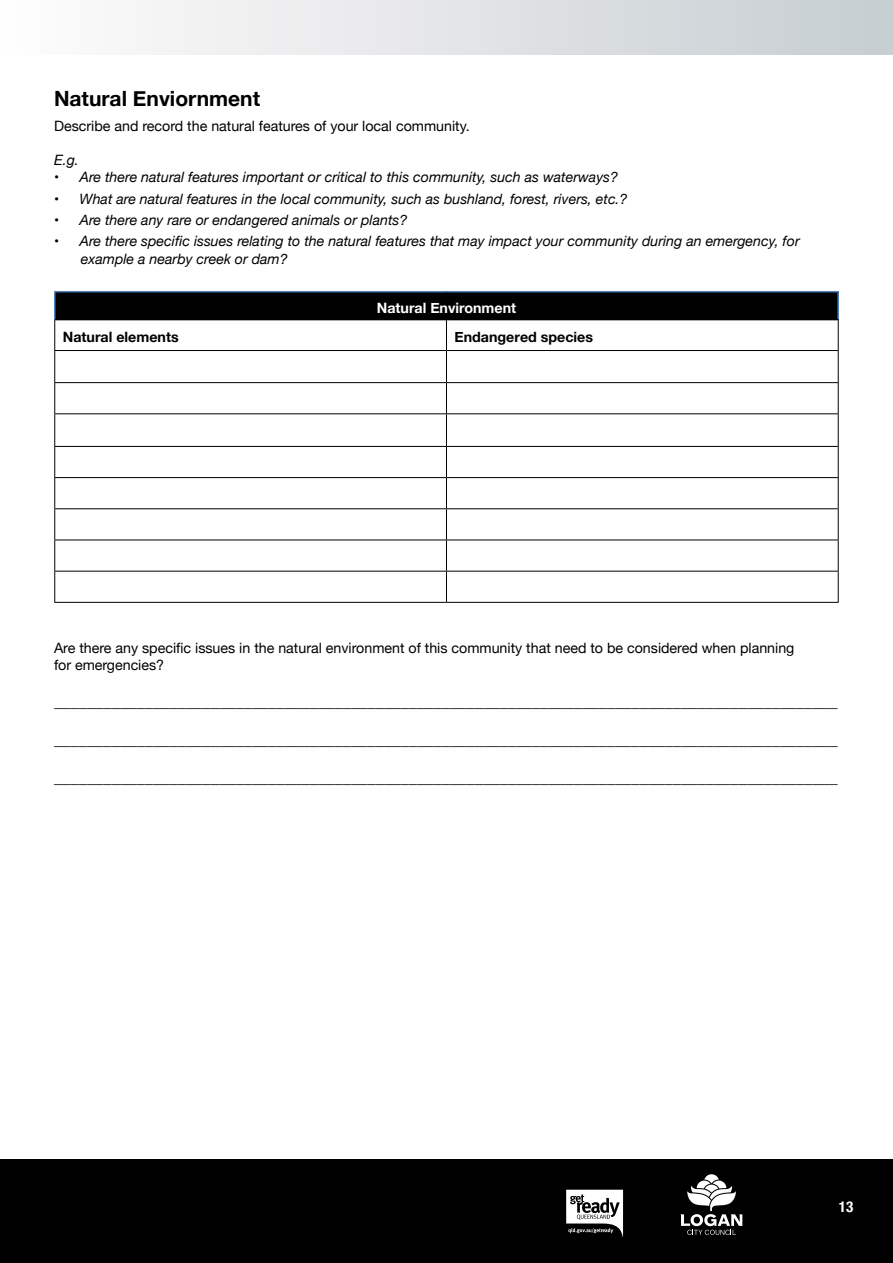
<style>
.page{position:relative;width:893px;height:1263px;background:#fff}
.page>*{position:absolute;margin:0;border:0;box-sizing:border-box;transform-origin:0 0}
.t1{font:700 21px "Helvetica Neue";color:#000}
.t2{font:16.5px "Helvetica Neue";color:#000}
.t3{font:700 condensed 15px "Helvetica Neue";color:#fff}
.t4{font:italic 14.25px/17.1px "Helvetica Neue";color:#000}
.t5{font:14.25px/17.1px "Helvetica Neue";color:#000}
.t6{font:700 14.25px "Helvetica Neue";color:#fff}
.t7{font:700 14.25px "Helvetica Neue LT Std";color:#000}
.t8{font:700 14.25px "Helvetica Neue";color:#000}
.s1{font-style:normal}
.s2{font-family:"Helvetica Neue"}
</style>
<div class="page">
<div style="left:0;top:1159px;width:893px;height:104px;background:#000"></div>
<div style="left:0;top:0;width:893px;height:54px;background:linear-gradient(to right,#fffdfe,#c6cdd2)"></div>
<hr style="left:0;top:0;width:1px;height:54px;background:#fff">
<div style="left:55px;top:292px;width:783px;height:28px;background:#000"></div>
<hr style="left:54px;top:291px;width:392px;height:1px;background:#4f81bd">
<hr style="left:54px;top:292px;width:2px;height:27px;background:#4f81bd">
<hr style="left:446px;top:291px;width:393px;height:1px;background:#4f81bd">
<hr style="left:837px;top:292px;width:2px;height:27px;background:#4f81bd">
<hr style="left:54px;top:319px;width:392px;height:1px;background:#000">
<hr style="left:446px;top:319px;width:393px;height:1px;background:#000">
<hr style="left:54px;top:350px;width:392px;height:1px;background:#000">
<hr style="left:446px;top:350px;width:393px;height:1px;background:#000">
<hr style="left:54px;top:382px;width:392px;height:1px;background:#000">
<hr style="left:446px;top:382px;width:393px;height:1px;background:#000">
<hr style="left:54px;top:413px;width:392px;height:1px;background:#000">
<hr style="left:446px;top:413px;width:393px;height:1px;background:#000">
<hr style="left:54px;top:446px;width:392px;height:1px;background:#000">
<hr style="left:446px;top:446px;width:393px;height:1px;background:#000">
<hr style="left:54px;top:477px;width:392px;height:1px;background:#000">
<hr style="left:446px;top:477px;width:393px;height:1px;background:#000">
<hr style="left:54px;top:508px;width:392px;height:1px;background:#000">
<hr style="left:446px;top:508px;width:393px;height:1px;background:#000">
<hr style="left:54px;top:540px;width:392px;height:1px;background:#000">
<hr style="left:446px;top:540px;width:393px;height:1px;background:#000">
<hr style="left:54px;top:571px;width:392px;height:1px;background:#000">
<hr style="left:446px;top:571px;width:393px;height:1px;background:#000">
<hr style="left:54px;top:602px;width:392px;height:1px;background:#000">
<hr style="left:446px;top:602px;width:393px;height:1px;background:#000">
<hr style="left:54px;top:320px;width:1px;height:30px;background:#000">
<hr style="left:54px;top:351px;width:1px;height:31px;background:#000">
<hr style="left:54px;top:383px;width:1px;height:30px;background:#000">
<hr style="left:54px;top:414px;width:1px;height:32px;background:#000">
<hr style="left:54px;top:447px;width:1px;height:30px;background:#000">
<hr style="left:54px;top:478px;width:1px;height:30px;background:#000">
<hr style="left:54px;top:509px;width:1px;height:31px;background:#000">
<hr style="left:54px;top:540px;width:1px;height:31px;background:#000">
<hr style="left:54px;top:571px;width:1px;height:31px;background:#000">
<hr style="left:446px;top:320px;width:1px;height:30px;background:#000">
<hr style="left:838px;top:320px;width:1px;height:30px;background:#000">
<hr style="left:446px;top:351px;width:1px;height:31px;background:#000">
<hr style="left:838px;top:351px;width:1px;height:31px;background:#000">
<hr style="left:446px;top:383px;width:1px;height:30px;background:#000">
<hr style="left:838px;top:383px;width:1px;height:30px;background:#000">
<hr style="left:446px;top:414px;width:1px;height:32px;background:#000">
<hr style="left:838px;top:414px;width:1px;height:32px;background:#000">
<hr style="left:446px;top:447px;width:1px;height:30px;background:#000">
<hr style="left:838px;top:447px;width:1px;height:30px;background:#000">
<hr style="left:446px;top:478px;width:1px;height:30px;background:#000">
<hr style="left:838px;top:478px;width:1px;height:30px;background:#000">
<hr style="left:446px;top:509px;width:1px;height:31px;background:#000">
<hr style="left:838px;top:509px;width:1px;height:31px;background:#000">
<hr style="left:446px;top:540px;width:1px;height:31px;background:#000">
<hr style="left:838px;top:540px;width:1px;height:31px;background:#000">
<hr style="left:446px;top:571px;width:1px;height:31px;background:#000">
<hr style="left:838px;top:571px;width:1px;height:31px;background:#000">
<svg style="left:680px;top:1174px;width:62px;height:61px"></svg>
<svg style="left:566px;top:1190px;width:57px;height:47px"></svg>
<h3 class="t1" style="left:54px;top:82px;width:208px">Natural Enviornment</h3>
<p class="t5" style="left:54px;top:118px;width:417px">Describe and record the natural features of your local community.</p>
<p class="t4" style="left:54px;top:153px;width:26px">E.g.</p>
<p class="t4" style="left:54px;top:170px;width:565px"><span class="s1">•</span> Are there natural features important or critical to this community, such as waterways?</p>
<p class="t4" style="left:54px;top:191px;width:575px"><span class="s1">•</span> What are natural features in the local community, such as bushland, forest, rivers, etc.?</p>
<p class="t4" style="left:54px;top:212px;width:355px"><span class="s1">•</span> Are there any rare or endangered animals or plants?</p>
<p class="t4" style="left:81px;top:234px;width:720px;text-indent:-27px"><span class="s1">•</span> Are there specific issues relating to the natural features that may impact your community during an emergency, for example a nearby creek or dam?</p>
<h4 class="t6" style="left:377px;top:297px;width:141px">Natural Environment</h4>
<p class="t8" style="left:63px;top:326px;width:117px">Natural elements</p>
<p class="t7" style="left:455px;top:328px;width:140px"><span class="s2">E</span>ndangered speci<span class="s2">es</span></p>
<p class="t5" style="left:54px;top:640px;width:742px">Are there any specific issues in the natural environment of this community that need to be considered when planning for emergencies?</p>
<p class="t2" style="left:54px;top:690px;width:785px">_______________________________________________________________________________________________</p>
<p class="t2" style="left:54px;top:727px;width:785px">_______________________________________________________________________________________________</p>
<p class="t2" style="left:54px;top:765px;width:785px">_______________________________________________________________________________________________</p>
<p class="t3" style="left:839px;top:1194px;width:16px">13</p>
</div>
